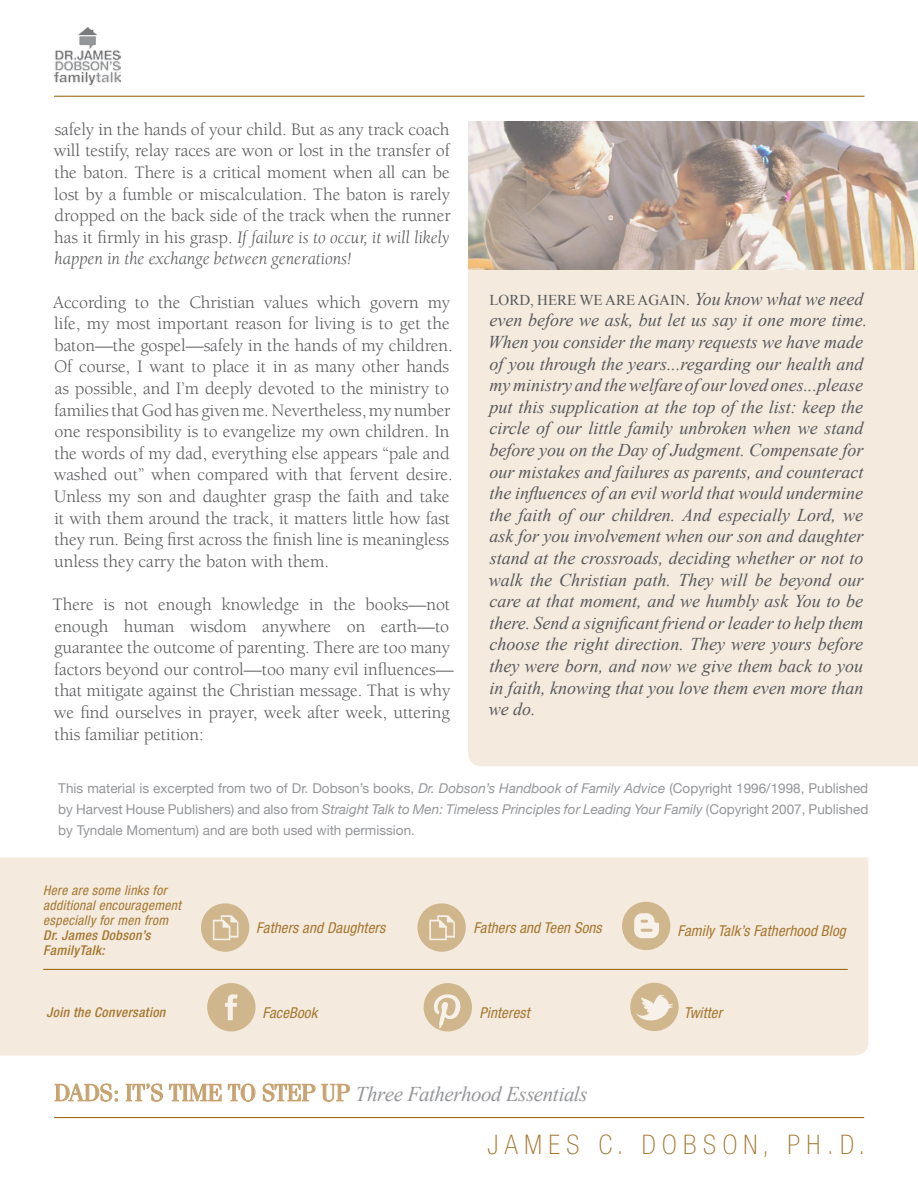
<style>
.page{position:relative;width:918px;height:1188px;background:#fff}
.page>*{position:absolute;margin:0;border:0;box-sizing:border-box;transform-origin:0 0}
.t1{font:100 condensed 27px "Helvetica Neue";letter-spacing:.24em;color:#a57730}
.t2{font:italic 21px "Times New Roman";letter-spacing:-.02em;color:#939598}
.t3{font:18px/21.6px "Berkeley";letter-spacing:-.005em;color:#58595b}
.t4{font:italic 18px/21.6px "Times New Roman";color:#58595b}
.t5{font:italic condensed 15px "Helvetica Neue";letter-spacing:.01em;color:#a57730}
.t6{font:15px "Times New Roman";color:#58595b}
.t7{font:13.5px/21px "Helvetica Neue";color:#939598;text-align:justify}
.t8{font:italic condensed 13.5px/15px "Helvetica Neue";letter-spacing:.025em;color:#a57730}
.t9{font:italic 500 condensed 13.5px/15px "Helvetica Neue";letter-spacing:.025em;color:#a57730}
.s1{font-style:italic}
.s2{font-size:18px}
.s3{font-style:italic;font-size:18px}
.s4{font-family:"Fenice";font-style:normal;font-size:24px;color:#c7a270}
</style>
<div class="page">
<div style="left:468px;top:270px;width:450px;height:496px;background:#f4eade"></div>
<img style="left:468px;top:122px;width:450px;height:148px">
<img style="left:55px;top:27px;width:65px;height:57px">
<hr style="left:54px;top:96px;width:810px;height:1px;background:#915e00">
<svg style="left:55px;top:1084px;width:63px;height:18px"></svg>
<svg style="left:126px;top:1084px;width:37px;height:18px"></svg>
<svg style="left:169px;top:1083px;width:52px;height:18px"></svg>
<svg style="left:228px;top:1084px;width:27px;height:18px"></svg>
<svg style="left:263px;top:1084px;width:52px;height:18px"></svg>
<svg style="left:322px;top:1084px;width:28px;height:18px"></svg>
<hr style="left:54px;top:1117px;width:810px;height:1px;background:#915e00">
<div style="left:0;top:857px;width:868px;height:199px;background:#f4eade"></div>
<hr style="left:43px;top:969px;width:805px;height:1px;background:#915e00">
<div style="left:201px;top:903px;width:48px;height:49px;background:#cfb68c;border-radius:50%"></div>
<svg style="left:213px;top:915px;width:25px;height:25px"></svg>
<svg style="left:417px;top:903px;width:49px;height:49px"></svg>
<svg style="left:429px;top:915px;width:26px;height:25px"></svg>
<div style="left:622px;top:902px;width:48px;height:48px;background:#cfb68c;border-radius:50%"></div>
<svg style="left:634px;top:913px;width:25px;height:25px"></svg>
<div style="left:207px;top:983px;width:49px;height:48px;background:#cfb68c;border-radius:50%"></div>
<svg style="left:225px;top:994px;width:13px;height:26px"></svg>
<div style="left:630px;top:983px;width:49px;height:48px;background:#cfb68c;border-radius:50%"></div>
<svg style="left:636px;top:994px;width:37px;height:32px"></svg>
<div style="left:424px;top:983px;width:48px;height:48px;background:#cfb68c;border-radius:50%"></div>
<svg style="left:434px;top:994px;width:26px;height:35px"></svg>
<p class="t3" style="left:54px;top:119px;width:398px;text-align:justify">safely in the hands of your child. But as any track coach will testify, relay races are won or lost in the transfer of the baton. There is a critical moment when all can be lost by a fumble or miscalculation. The baton is rarely dropped on the back side of the track when the runner has it firmly in his grasp. <span class="s1">If failure is to occur, it will likely happen in the exchange between generations!</span></p>
<p class="t3" style="left:53px;top:292px;width:401px">According to the Christian values which govern my life, my most important reason for living is to get the baton—the gospel—safely in the hands of my children.<br>Of course, I want to place it in as many other hands as possible, and I’m deeply devoted to the ministry to families that God has given me. Nevertheless, my number one responsibility is to evangelize my own children. In the words of my dad, everything else appears “pale and washed out” when compared with that fervent desire.<br>Unless my son and daughter grasp the faith and take it with them around the track, it matters little how fast they run. Being first across the finish line is meaningless unless they carry the baton with them.</p>
<p class="t3" style="left:53px;top:594px;width:403px">There is not enough knowledge in the books—not enough human wisdom anywhere on earth—to guarantee the outcome of parenting. There are too many factors beyond our control—too many evil influences— that mitigate against the Christian message. That is why we find ourselves in prayer, week after week, uttering this familiar petition:</p>
<p class="t6" style="left:489px;top:290px;width:375px">LORD, HERE WE ARE AGAIN<span class="s2">.</span> <span class="s3">You know what we need</span></p>
<p class="t4" style="left:488px;top:309px;width:381px">even before we ask, but let us say it one more time.<br>When you consider the many requests we have made of you through the years...regarding our health and my ministry and the welfare of our loved ones...please put this supplication at the top of the list: keep the circle of our little family unbroken when we stand before you on the Day of Judgment. Compensate for our mistakes and failures as parents, and counteract the influences of an evil world that would undermine the faith of our children. And especially Lord, we ask for you involvement when our son and daughter stand at the crossroads, deciding whether or not to walk the Christian path. They will be beyond our care at that moment, and we humbly ask You to be there. Send a significant friend or leader to help them choose the right direction. They were yours before they were born, and now we give them back to you in faith, knowing that you love them even more than we do.</p>
<p class="t7" style="left:58px;top:779px;width:812px">This material is excerpted from two of Dr. Dobson’s books, <span class="s1">Dr. Dobson’s Handbook of Family Advice</span> (Copyright 1996/1998, Published by Harvest House Publishers) and also from <span class="s1">Straight Talk to Men: Timeless Principles for Leading Your Family</span> (Copyright 2007, Published by Tyndale Momentum) and are both used with permission.</p>
<p class="t8" style="left:43px;top:883px;width:139px">Here are some links for additional encouragement especially for men from</p>
<p class="t9" style="left:43px;top:928px;width:109px">Dr. James Dobson’s<br>FamilyTalk:</p>
<p class="t9" style="left:46px;top:1005px;width:120px">Join the Conversation</p>
<p class="t5" style="left:256px;top:919px;width:130px">Fathers and Daughters</p>
<p class="t5" style="left:263px;top:1004px;width:56px">FaceBook</p>
<p class="t5" style="left:473px;top:919px;width:130px">Fathers and Teen Sons</p>
<p class="t5" style="left:480px;top:1004px;width:52px">Pinterest</p>
<p class="t5" style="left:678px;top:922px;width:170px">Family Talk’s Fatherhood Blog</p>
<p class="t5" style="left:684px;top:1004px;width:40px">Twitter</p>
<p class="t2" style="left:54px;top:1079px;width:535px"><span class="s4">DADS: IT’S TIME TO STEP UP</span> Three Fatherhood Essentials</p>
<h1 class="t1" style="left:488px;top:1130px;width:379px">JAMES C. DOBSON, PH.D.</h1>
</div>
